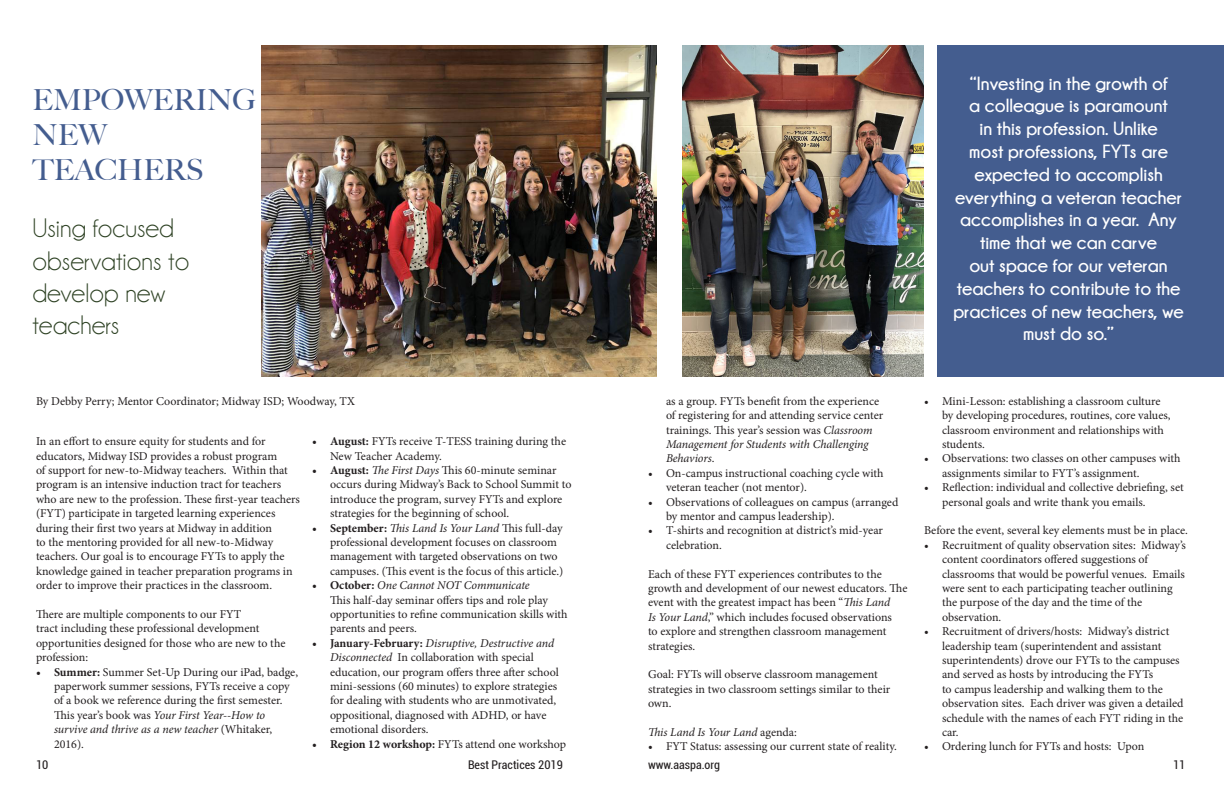
<style>
.page{position:relative;width:1224px;height:792px;background:#fff}
.page>*{position:absolute;margin:0;border:0;box-sizing:border-box;transform-origin:0 0}
.t1{font:500 29px/34.8px "Big Caslon";color:#445d8f}
.t2{font:27px/32.4px "Champagne&Limousines";color:#2e4224}
.t3{font:700 19px/22.8px "Champagne&Limousines";color:#fff;text-align:center}
.t4{font:12px/14.4px "Minion Pro";color:#231f20}
.t5{font:condensed 12px "Roboto";color:#231f20}
.t6{font:italic 12px "Minion Pro";letter-spacing:-.01em;color:#231f20}
.s1{font-weight:700}
.s2{font-style:italic}
.s3{font-style:normal}
</style>
<div class="page">
<img style="left:261px;top:45px;width:396px;height:331px">
<img style="left:682px;top:45px;width:242px;height:331px">
<div style="left:938px;top:45px;width:286px;height:331px;background:#445d8f"></div>
<p class="t1" style="left:32px;top:81px;width:226px">EMPOWERING<br>NEW</p>
<p class="t1" style="left:32px;top:151px;width:173px">TEACHERS</p>
<p class="t2" style="left:32px;top:212px;width:159px">Using focused observations to develop new teachers</p>
<p class="t4" style="left:36px;top:394px;width:321px">By Debby Perry; Mentor Coordinator; Midway ISD; Woodway, TX</p>
<p class="t4" style="left:36px;top:434px;width:266px">In an effort to ensure equity for students and for educators, Midway ISD provides a robust program<br>of support for new-to-Midway teachers. Within that program is an intensive induction tract for teachers who are new to the profession. These first-year teachers (FYT) participate in targeted learning experiences during their first two years at Midway in addition<br>to the mentoring provided for all new-to-Midway teachers. Our goal is to encourage FYTs to apply the knowledge gained in teacher preparation programs in order to improve their practices in the classroom.</p>
<p class="t4" style="left:36px;top:607px;width:251px">There are multiple components to our FYT<br>tract including these professional development opportunities designed for those who are new to the profession:</p>
<p class="t4" style="left:54px;top:665px;width:246px;text-indent:-18px"><span class="s1">• Summer:</span> Summer Set-Up During our iPad, badge, paperwork summer sessions, FYTs receive a copy of a book we reference during the first semester.<br>This year’s book was <span class="s2">Your First Year--How to survive and thrive as a new teacher</span> (Whitaker, 2016).</p>
<p class="t4" style="left:330px;top:434px;width:238px;text-indent:-18px"><span class="s1">• August:</span> FYTs receive T-TESS training during the<br>New Teacher Academy.</p>
<p class="t4" style="left:330px;top:463px;width:243px;text-indent:-18px"><span class="s1">• August:</span> <span class="s2">The First Days</span> This 60-minute seminar occurs during Midway’s Back to School Summit to introduce the program, survey FYTs and explore strategies for the beginning of school.</p>
<p class="t4" style="left:330px;top:521px;width:235px;text-indent:-18px"><span class="s1">• September:</span> <span class="s2">This Land Is Your Land</span> This full-day professional development focuses on classroom management with targeted observations on two campuses. (This event is the focus of this article.)</p>
<p class="t4" style="left:330px;top:578px;width:239px;text-indent:-18px"><span class="s1">• October:</span> <span class="s2">One Cannot NOT Communicate<br></span>This half-day seminar offers tips and role play opportunities to refine communication skills with parents and peers.</p>
<p class="t4" style="left:330px;top:636px;width:230px;text-indent:-18px"><span class="s1">• January-February:</span> <span class="s2">Disruptive, Destructive and Disconnected</span> In collaboration with special education, our program offers three after school mini-sessions (60 minutes) to explore strategies for dealing with students who are unmotivated, oppositional, diagnosed with ADHD, or have emotional disorders.</p>
<p class="t4" style="left:312px;top:737px;width:256px"><span class="s1">• Region 12 workshop:</span> FYTs attend one workshop</p>
<p class="t3" style="left:953px;top:71px;width:232px">“Investing in the growth of<br>a colleague is paramount<br>in this profession. Unlike<br>most professions, FYTs are expected to accomplish everything a veteran teacher accomplishes in a year. Any time that we can carve<br>out space for our veteran teachers to contribute to the practices of new teachers, we must do so.”</p>
<p class="t4" style="left:666px;top:394px;width:219px">as a group. FYTs benefit from the experience of registering for and attending service center trainings. This year’s session was <span class="s2">Classroom Management for Students with Challenging Behaviors</span>.</p>
<p class="t4" style="left:666px;top:466px;width:219px;text-indent:-18px">• On-campus instructional coaching cycle with veteran teacher (not mentor).</p>
<p class="t4" style="left:666px;top:495px;width:234px;text-indent:-18px">• Observations of colleagues on campus (arranged by mentor and campus leadership).</p>
<p class="t4" style="left:666px;top:523px;width:218px;text-indent:-18px">• T-shirts and recognition at district’s mid-year celebration.</p>
<p class="t4" style="left:648px;top:567px;width:261px">Each of these FYT experiences contributes to the growth and development of our newest educators. The event with the greatest impact has been “<span class="s2">This Land<br>Is Your Land</span>,” which includes focused observations<br>to explore and strengthen classroom management strategies.</p>
<p class="t4" style="left:648px;top:667px;width:244px">Goal: FYTs will observe classroom management strategies in two classroom settings similar to their own.</p>
<p class="t6" style="left:648px;top:724px;width:151px">This Land Is Your Land <span class="s3">agenda:</span></p>
<p class="t4" style="left:648px;top:739px;width:250px">• FYT Status: assessing our current state of reality.</p>
<p class="t4" style="left:942px;top:394px;width:230px;text-indent:-18px">• Mini-Lesson: establishing a classroom culture by developing procedures, routines, core values, classroom environment and relationships with students.</p>
<p class="t4" style="left:942px;top:451px;width:240px;text-indent:-18px">• Observations: two classes on other campuses with assignments similar to FYT’s assignment.</p>
<p class="t4" style="left:942px;top:480px;width:243px;text-indent:-18px">• Reflection: individual and collective debriefing, set personal goals and write thank you emails.</p>
<p class="t4" style="left:924px;top:523px;width:265px">Before the event, several key elements must be in place.</p>
<p class="t4" style="left:942px;top:538px;width:245px;text-indent:-18px">• Recruitment of quality observation sites: Midway’s content coordinators offered suggestions of classrooms that would be powerful venues. Emails were sent to each participating teacher outlining the purpose of the day and the time of the observation.</p>
<p class="t4" style="left:942px;top:624px;width:243px;text-indent:-18px">• Recruitment of drivers/hosts: Midway’s district leadership team (superintendent and assistant superintendents) drove our FYTs to the campuses and served as hosts by introducing the FYTs<br>to campus leadership and walking them to the observation sites. Each driver was given a detailed schedule with the names of each FYT riding in the car.</p>
<p class="t4" style="left:924px;top:739px;width:222px">• Ordering lunch for FYTs and hosts: Upon</p>
<p class="t5" style="left:36px;top:756px;width:14px">10</p>
<p class="t5" style="left:468px;top:756px;width:96px">Best Practices 2019</p>
<p class="t5" style="left:648px;top:756px;width:74px">www.aaspa.org</p>
<p class="t5" style="left:1173px;top:756px;width:14px">11</p>
</div>
